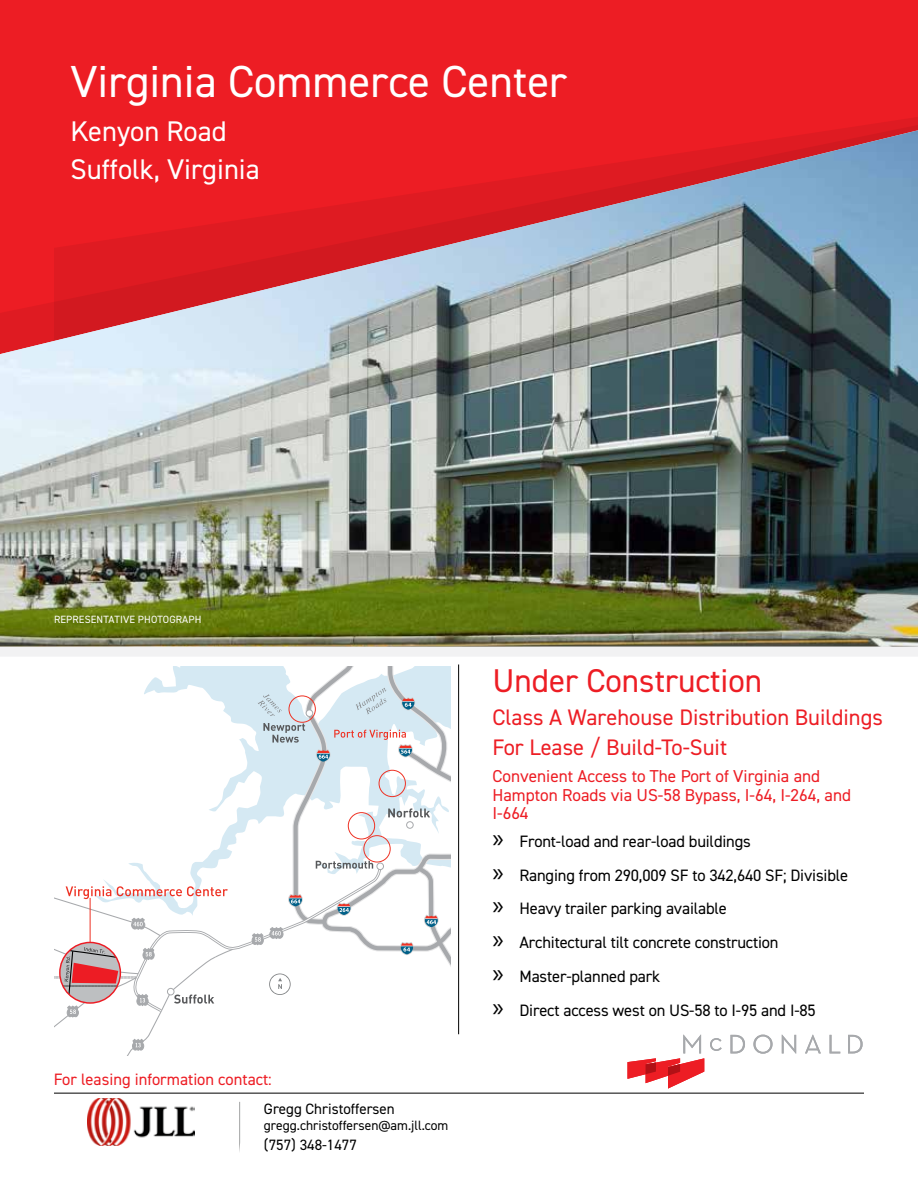
<style>
.page{position:relative;width:918px;height:1188px;background:#fff}
.page>*{position:absolute;margin:0;border:0;box-sizing:border-box;transform-origin:0 0}
.t1{font:45px "DIN2014";color:#fff}
.t2{font:33px "DIN2014";color:#ed1d24}
.t3{font:28.5px/37.5px "DIN2014";color:#fff}
.t4{font:22.5px/29.7px "DIN2014";color:#ed1d24}
.t5{font:17.25px/18.6px "DIN2014";color:#ed1d24}
.t6{font:16.5px/33.8px "DIN2014";letter-spacing:-.01em;color:#000}
.t7{font:16.5px "DIN2014";color:#ed1d24}
.t8{font:15px "DIN2014";color:#000}
.t9{font:13.5px "DIN2014";color:#000}
.t10{font:10.5px "DIN2014";letter-spacing:.01em;color:#fff}
.s1{font-family:"Myriad Pro";font-size:27px}
</style>
<div class="page">
<svg style="left:54px;top:666px;width:397px;height:390px"></svg>
<hr style="left:458px;top:664px;width:1px;height:370px;background:#000">
<svg style="left:239px;top:1102px;width:1px;height:50px"></svg>
<hr style="left:54px;top:1093px;width:810px;height:1px;background:#000">
<div style="left:0;top:0;width:918px;height:412px;background:#ed1d24"></div>
<img style="left:0;top:130px;width:918px;height:394px">
<img style="left:0;top:524px;width:918px;height:132px">
<img style="left:88px;top:1098px;width:107px;height:48px">
<svg style="left:710px;top:1038px;width:12px;height:13px"></svg>
<svg style="left:730px;top:1035px;width:15px;height:18px"></svg>
<svg style="left:753px;top:1035px;width:20px;height:19px"></svg>
<svg style="left:782px;top:1035px;width:14px;height:19px"></svg>
<svg style="left:805px;top:1035px;width:16px;height:18px"></svg>
<svg style="left:830px;top:1035px;width:10px;height:18px"></svg>
<svg style="left:848px;top:1035px;width:15px;height:18px"></svg>
<svg style="left:627px;top:1035px;width:77px;height:54px"></svg>
<h1 class="t1" style="left:70px;top:53px;width:498px">Virginia Commerce Center</h1>
<h3 class="t3" style="left:70px;top:112px;width:191px">Kenyon Road<br>Suffolk, Virginia</h3>
<p class="t10" style="left:54px;top:613px;width:149px">REPRESENTATIVE PHOTOGRAPH</p>
<p class="t7" style="left:54px;top:1069px;width:219px">For leasing information contact:</p>
<p class="t8" style="left:264px;top:1099px;width:132px">Gregg Christoffersen</p>
<p class="t9" style="left:264px;top:1117px;width:186px">gregg.christoffersen@am.jll.com</p>
<p class="t8" style="left:264px;top:1135px;width:95px">(757) 348-1477</p>
<h2 class="t2" style="left:492px;top:660px;width:271px">Under Construction</h2>
<h3 class="t4" style="left:492px;top:702px;width:392px">Class A Warehouse Distribution Buildings<br>For Lease / Build-To-Suit</h3>
<p class="t5" style="left:492px;top:767px;width:360px">Convenient Access to The Port of Virginia and<br>Hampton Roads via US-58 Bypass, I-64, I-264, and<br>I-664</p>
<p class="t6" style="left:492px;top:824px;width:357px"><span class="s1">»</span> Front-load and rear-load buildings<br><span class="s1">»</span> Ranging from 290,009 SF to 342,640 SF; Divisible <span class="s1">»</span> Heavy trailer parking available<br><span class="s1">»</span> Architectural tilt concrete construction<br><span class="s1">»</span> Master-planned park<br><span class="s1">»</span> Direct access west on US-58 to I-95 and I-85</p>
</div>
